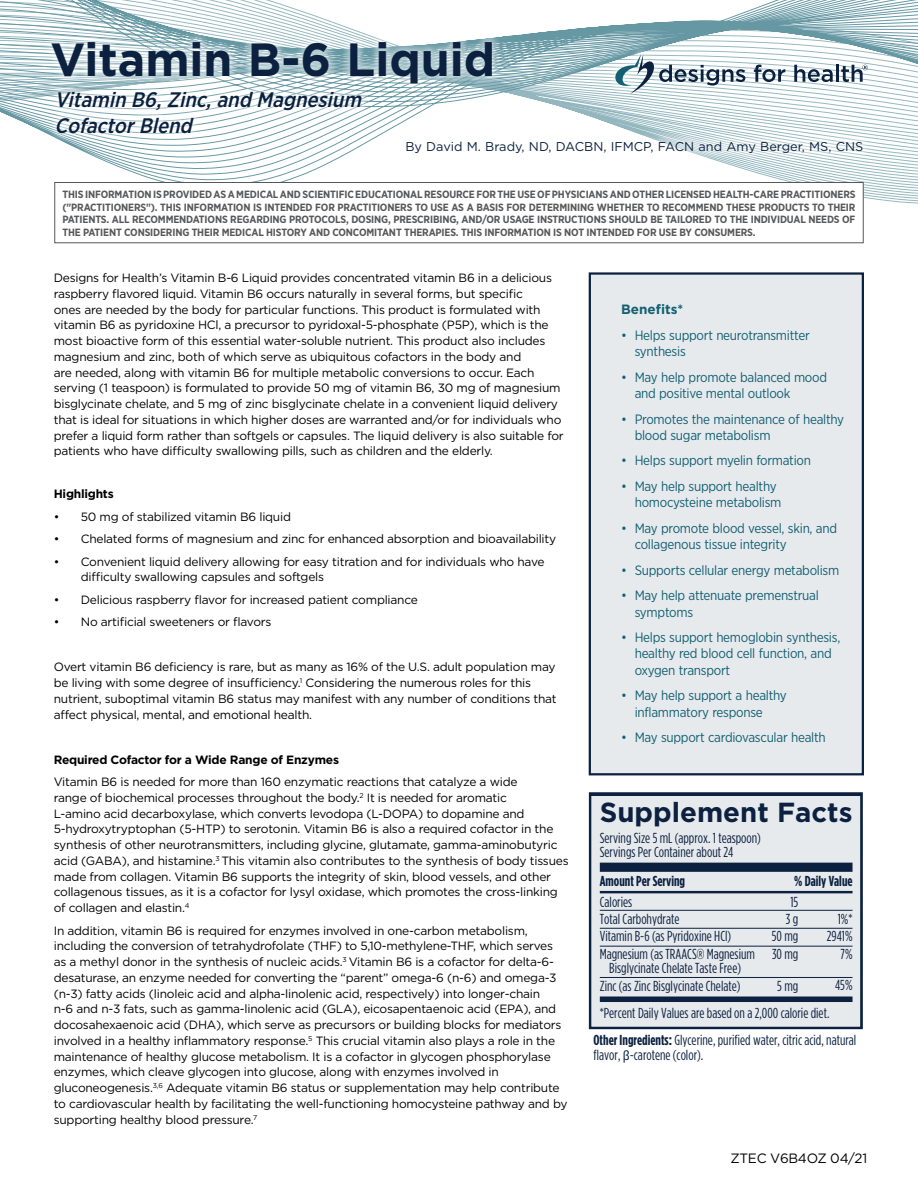
<style>
.page{position:relative;width:918px;height:1188px;background:#fff}
.page>*{position:absolute;margin:0;border:0;box-sizing:border-box;transform-origin:0 0}
.t1{font:700 46.5px "Gotham";color:#0b213f}
.t2{font:700 27.6px "Gotham";color:#0b213f}
.t3{font:italic 500 21px/25.2px "Gotham Narrow";color:#0b213f}
.t4{font:14.4px/17.4px "Gotham Condensed";color:#0b213f;text-align:right}
.t5{font:700 14.4px "Gotham Condensed";color:#0b213f}
.t6{font:13.5px/16.5px "Gotham Narrow";letter-spacing:-.02em;color:#136072}
.Body_A{font:13.5px "Gotham";letter-spacing:-.02em;color:#000}
.t7{font:700 13.5px "Gotham";color:#136072}
.t8{font:12.75px "Gotham";color:#0b213f}
.Body_A-2{font:12px/15.8px "Gotham";letter-spacing:-.02em;color:#000}
.Body_A-3{font:700 12px "Gotham";letter-spacing:-.02em;color:#000}
.t9{font:700 10.5px/12.6px "Gotham Narrow";letter-spacing:-.015em;color:#57585a;text-align:justify}
.s1{font-weight:700}
.s2{font-family:"Proxima Nova Cond"}
</style>
<div class="page">
<svg style="left:0;top:0;width:918px;height:204px"></svg>
<div style="left:397px;top:132px;width:475px;height:31px;background:#fff;opacity:.5"></div>
<div style="left:47px;top:83px;width:324px;height:59px;background:#fff;opacity:.51"></div>
<div style="left:42px;top:32px;width:459px;height:61px;background:#fff;opacity:.51"></div>
<div style="left:54px;top:182px;width:810px;height:61px;background:#fff;border:1px solid #57585a"></div>
<div style="left:589px;top:272px;width:275px;height:503px;background:#e7eaed;border:2px solid #0b213f"></div>
<svg style="left:592px;top:795px;width:268px;height:231px;background:#d3d8dd"></svg>
<hr style="left:600px;top:977px;width:253px;height:1px;background:#0b213f">
<div style="left:589px;top:792px;width:274px;height:237px;border:2px solid #0b213f"></div>
<div style="left:606px;top:45px;width:45px;height:50px;background:#fff;opacity:.51"></div>
<svg style="left:608px;top:50px;width:137px;height:44px"></svg>
<svg style="left:754px;top:65px;width:31px;height:17px"></svg>
<svg style="left:794px;top:65px;width:39px;height:17px"></svg>
<hr style="left:836px;top:65px;width:3px;height:17px;background:#0b213f">
<svg style="left:841px;top:65px;width:27px;height:17px"></svg>
<p class="t1" style="left:51px;top:29px;width:446px">Vitamin B-6 Liquid</p>
<p class="t3" style="left:55px;top:87px;width:314px">Vitamin B6,Zinc,and Magnesium<br>CofactorBlend</p>
<p class="t8" style="left:405px;top:139px;width:459px">By David M. Brady, ND, DACBN, IFMCP, FACN and Amy Berger, MS, CNS</p>
<p class="t9" style="left:62px;top:188px;width:795px">THIS INFORMATION IS PROVIDED AS A MEDICAL AND SCIENTIFIC EDUCATIONAL RESOURCE FOR THE USE OF PHYSICIANS AND OTHER LICENSED HEALTH-CARE PRACTITIONERS ("PRACTITIONERS"). THIS INFORMATION IS INTENDED FOR PRACTITIONERS TO USE AS A BASIS FOR DETERMINING WHETHER TO RECOMMEND THESE PRODUCTS TO THEIR PATIENTS. ALL RECOMMENDATIONS REGARDING PROTOCOLS, DOSING, PRESCRIBING, AND/OR USAGE INSTRUCTIONS SHOULD BE TAILORED TO THE INDIVIDUAL NEEDS OF THE PATIENT CONSIDERING THEIR MEDICAL HISTORY AND CONCOMITANT THERAPIES. THIS INFORMATION IS NOT INTENDED FOR USE BY CONSUMERS.</p>
<p class="Body_A-2" style="left:54px;top:270px;width:511px">Designs for Health’s Vitamin B-6 Liquid provides concentrated vitamin B6 in a delicious raspberry flavored liquid. Vitamin B6 occurs naturally in several forms, but specific<br>ones are needed by the body for particular functions. This product is formulated with vitamin B6 as pyridoxine HCl, a precursor to pyridoxal-5-phosphate (P5P), which is the most bioactive form of this essential water-soluble nutrient. This product also includes magnesium and zinc, both of which serve as ubiquitous cofactors in the body and<br>are needed, along with vitamin B6 for multiple metabolic conversions to occur. Each serving (1 teaspoon) is formulated to provide 50 mg of vitamin B6, 30 mg of magnesium bisglycinate chelate, and 5 mg of zinc bisglycinate chelate in a convenient liquid delivery that is ideal for situations in which higher doses are warranted and/or for individuals who prefer a liquid form rather than softgels or capsules. The liquid delivery is also suitable for patients who have difficulty swallowing pills, such as children and the elderly.</p>
<p class="Body_A-3" style="left:54px;top:486px;width:61px">Highlights</p>
<p class="Body_A-2" style="left:54px;top:508px;width:239px">• 50 mg of stabilized vitamin B6 liquid</p>
<p class="Body_A-2" style="left:54px;top:531px;width:504px">• Chelated forms of magnesium and zinc for enhanced absorption and bioavailability</p>
<p class="Body_A-2" style="left:81px;top:553px;width:465px;text-indent:-27px">• Convenient liquid delivery allowing for easy titration and for individuals who have difficulty swallowing capsules and softgels</p>
<p class="Body_A-2" style="left:54px;top:591px;width:366px">• Delicious raspberry flavor for increased patient compliance</p>
<p class="Body_A-2" style="left:54px;top:614px;width:219px">• No artificial sweeteners or flavors</p>
<p class="Body_A-2" style="left:54px;top:659px;width:505px">Overt vitamin B6 deficiency is rare, but as many as 16% of the U.S. adult population may be living with some degree of insufficiency.<sup>1</sup> Considering the numerous roles for this nutrient, suboptimal vitamin B6 status may manifest with any number of conditions that affect physical, mental, and emotional health.</p>
<p class="Body_A-3" style="left:54px;top:751px;width:287px">Required Cofactor for a Wide Range of Enzymes</p>
<p class="Body_A-2" style="left:54px;top:774px;width:516px">Vitamin B6 is needed for more than 160 enzymatic reactions that catalyze a wide<br>range of biochemical processes throughout the body.<sup>2</sup> It is needed for aromatic<br>L-amino acid decarboxylase, which converts levodopa (L-DOPA) to dopamine and 5-hydroxytryptophan (5-HTP) to serotonin. Vitamin B6 is also a required cofactor in the synthesis of other neurotransmitters, including glycine, glutamate, gamma-aminobutyric acid (GABA), and histamine.<sup>3</sup> This vitamin also contributes to the synthesis of body tissues made from collagen. Vitamin B6 supports the integrity of skin, blood vessels, and other collagenous tissues, as it is a cofactor for lysyl oxidase, which promotes the cross-linking of collagen and elastin.<sup>4</sup></p>
<p class="Body_A-2" style="left:54px;top:922px;width:515px">In addition, vitamin B6 is required for enzymes involved in one-carbon metabolism, including the conversion of tetrahydrofolate (THF) to 5,10-methylene-THF, which serves as a methyl donor in the synthesis of nucleic acids.<sup>3</sup> Vitamin B6 is a cofactor for delta-6- desaturase, an enzyme needed for converting the “parent” omega-6 (n-6) and omega-3 (n-3) fatty acids (linoleic acid and alpha-linolenic acid, respectively) into longer-chain<br>n-6 and n-3 fats, such as gamma-linolenic acid (GLA), eicosapentaenoic acid (EPA), and docosahexaenoic acid (DHA), which serve as precursors or building blocks for mediators involved in a healthy inflammatory response.<sup>5</sup> This crucial vitamin also plays a role in the maintenance of healthy glucose metabolism. It is a cofactor in glycogen phosphorylase enzymes, which cleave glycogen into glucose, along with enzymes involved in gluconeogenesis.<sup>3,6</sup> Adequate vitamin B6 status or supplementation may help contribute to cardiovascular health by facilitating the well-functioning homocysteine pathway and by supporting healthy blood pressure.<sup>7</sup></p>
<p class="t7" style="left:621px;top:301px;width:64px">Benefits*</p>
<p class="t6" style="left:635px;top:326px;width:177px;text-indent:-14px">• Helps support neurotransmitter synthesis</p>
<p class="t6" style="left:635px;top:368px;width:194px;text-indent:-14px">• May help promote balanced mood and positive mental outlook</p>
<p class="t6" style="left:635px;top:410px;width:211px;text-indent:-14px">• Promotes the maintenance of healthy blood sugar metabolism</p>
<p class="t6" style="left:621px;top:452px;width:191px">• Helps support myelin formation</p>
<p class="t6" style="left:635px;top:478px;width:148px;text-indent:-14px">• May help support healthy homocysteine metabolism</p>
<p class="t6" style="left:635px;top:519px;width:204px;text-indent:-14px">• May promote blood vessel, skin, and collagenous tissue integrity</p>
<p class="t6" style="left:621px;top:561px;width:220px">• Supports cellular energy metabolism</p>
<p class="t6" style="left:635px;top:587px;width:186px;text-indent:-14px">• May help attenuate premenstrual symptoms</p>
<p class="t6" style="left:635px;top:629px;width:207px;text-indent:-14px">• Helps support hemoglobin synthesis, healthy red blood cell function, and oxygen transport</p>
<p class="t6" style="left:635px;top:687px;width:154px;text-indent:-14px">• May help support a healthy inflammatory response</p>
<p class="t6" style="left:621px;top:729px;width:206px">• May support cardiovascular health</p>
<p class="t2" style="left:600px;top:794px;width:254px">Supplement Facts</p>
<p class="t4" style="left:600px;top:831px;width:163px;line-height:14.4px;text-align:left">Serving Size 5 mL (approx. 1 teaspoon)<br>Servings Per Container about 24</p>
<p class="t4" style="left:600px;top:893px;width:157px;text-align:left">Calories<br>Total Carbohydrate<br>Vitamin B-6 (as Pyridoxine HCl)<br>Magnesium (as TRAACS® Magnesium</p>
<p class="t4" style="left:600px;top:959px;width:143px">Bisglycinate Chelate Taste Free)<br>Zinc (as Zinc Bisglycinate Chelate)</p>
<p class="t5" style="left:600px;top:873px;width:87px">Amount Per Serving</p>
<p class="t5" style="left:794px;top:873px;width:60px">% Daily Value</p>
<p class="t4" style="left:772px;top:893px;width:28px">15<br>3 g<br>50 mg<br>30 mg</p>
<p class="t4" style="left:777px;top:977px;width:23px">5 mg</p>
<p class="t4" style="left:827px;top:910px;width:27px">1%*<br>2941%<br>7%</p>
<p class="t4" style="left:835px;top:977px;width:19px">45%</p>
<p class="t4" style="left:594px;top:999px;width:264px;line-height:27.2px;text-align:left;text-indent:6px">*Percent Daily Values are based on a 2,000 calorie diet.<br><span class="s1">Other Ingredients:</span> Glycerine, purified water, citric acid, natural</p>
<p class="t4" style="left:594px;top:1046px;width:111px">flavor, <span class="s2">β</span>-carotene (color).</p>
<p class="Body_A" style="left:730px;top:1150px;width:138px">ZTEC V6B4OZ 04/21</p>
</div>
